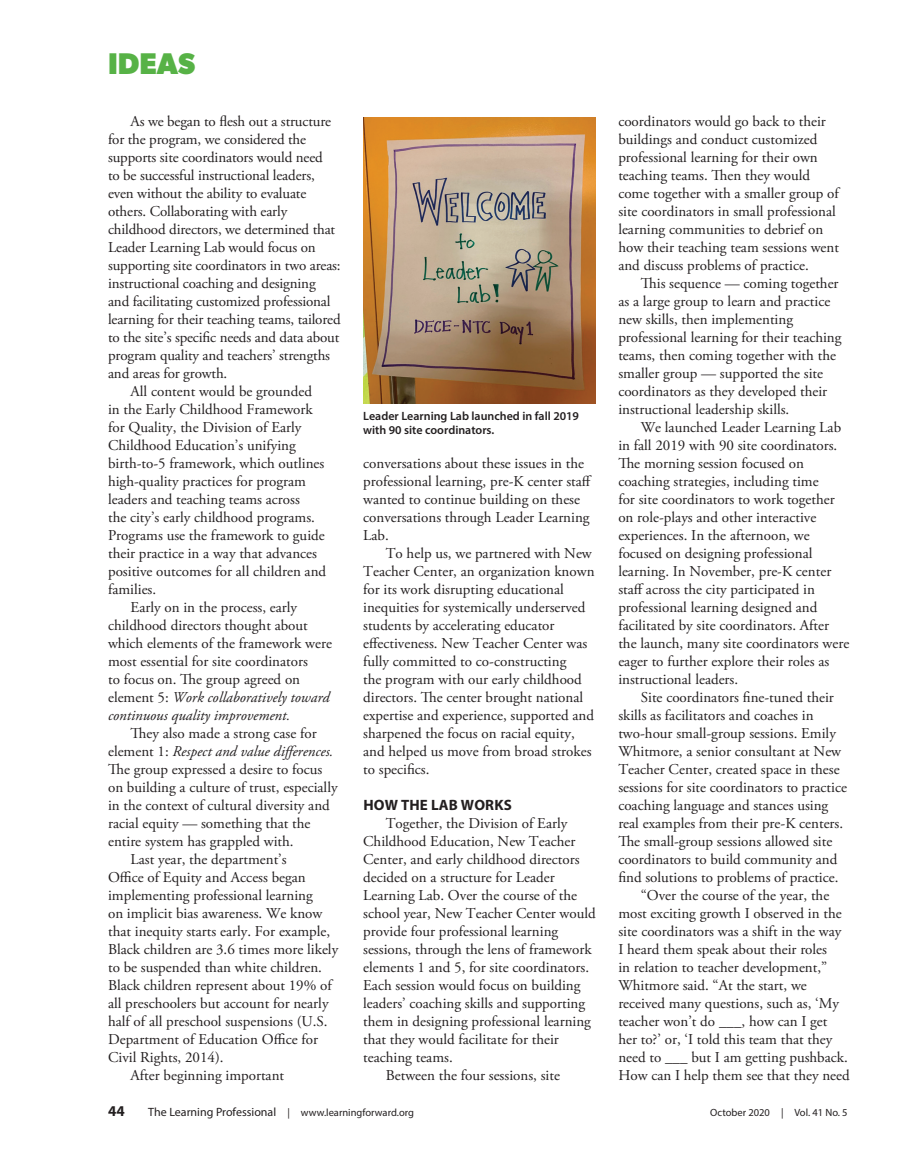
<style>
.page{position:relative;width:905px;height:1175px;background:#fff}
.page>*{position:absolute;margin:0;border:0;box-sizing:border-box;transform-origin:0 0}
.t1{font:700 30px "Gibson";color:#57b246}
.body{font:15px/18px "Adobe Garamond Pro";color:#231f20}
.subhead{font:700 15px "Myriad Pro";letter-spacing:.01em;color:#231f20}
.cutlines{font:600 12px/13.5px "Myriad Pro";color:#231f20}
.t2{font:10.5px "Myriad Pro";color:#231f20}
.s1{font-style:italic}
.s2{font-size:12px}
</style>
<div class="page">
<img style="left:363px;top:117px;width:233px;height:287px">
<p class="t1" style="left:108px;top:46px;width:89px">IDEAS</p>
<p class="body" style="left:108px;top:113px;width:234px;text-indent:22px">As we began to flesh out a structure for the program, we considered the supports site coordinators would need<br>to be successful instructional leaders, even without the ability to evaluate others. Collaborating with early childhood directors, we determined that Leader Learning Lab would focus on supporting site coordinators in two areas: instructional coaching and designing and facilitating customized professional learning for their teaching teams, tailored to the site’s specific needs and data about program quality and teachers’ strengths and areas for growth.</p>
<p class="body" style="left:108px;top:383px;width:220px;text-indent:22px">All content would be grounded in the Early Childhood Framework for Quality, the Division of Early Childhood Education’s unifying birth-to-5 framework, which outlines high-quality practices for program leaders and teaching teams across<br>the city’s early childhood programs.<br>Programs use the framework to guide their practice in a way that advances positive outcomes for all children and families.</p>
<p class="body" style="left:108px;top:599px;width:225px;text-indent:22px">Early on in the process, early childhood directors thought about which elements of the framework were most essential for site coordinators<br>to focus on. The group agreed on element 5: <span class="s1">Work collaboratively toward continuous quality improvement.</span></p>
<p class="body" style="left:108px;top:725px;width:231px;text-indent:22px">They also made a strong case for element 1: <span class="s1">Respect and value differences.<br></span>The group expressed a desire to focus on building a culture of trust, especially in the context of cultural diversity and racial equity — something that the entire system has grappled with.</p>
<p class="body" style="left:108px;top:851px;width:232px;text-indent:22px">Last year, the department’s<br>Office of Equity and Access began implementing professional learning<br>on implicit bias awareness. We know that inequity starts early. For example, Black children are 3.6 times more likely to be suspended than white children.<br>Black children represent about 19% of all preschoolers but account for nearly half of all preschool suspensions (U.S.<br>Department of Education Office for Civil Rights, 2014).</p>
<p class="body" style="left:130px;top:1067px;width:155px">After beginning important</p>
<p class="cutlines" style="left:363px;top:409px;width:217px">Leader Learning Lab launched in fall 2019 with 90 site coordinators.</p>
<p class="body" style="left:363px;top:455px;width:230px">conversations about these issues in the professional learning, pre-K center staff wanted to continue building on these conversations through Leader Learning Lab.</p>
<p class="body" style="left:363px;top:545px;width:233px;text-indent:22px">To help us, we partnered with New Teacher Center, an organization known for its work disrupting educational inequities for systemically underserved students by accelerating educator effectiveness. New Teacher Center was fully committed to co-constructing<br>the program with our early childhood directors. The center brought national expertise and experience, supported and sharpened the focus on racial equity, and helped us move from broad strokes to specifics.</p>
<p class="subhead" style="left:363px;top:795px;width:150px">HOW THE LAB WORKS</p>
<p class="body" style="left:363px;top:815px;width:234px;text-indent:22px">Together, the Division of Early Childhood Education, New Teacher Center, and early childhood directors decided on a structure for Leader Learning Lab. Over the course of the school year, New Teacher Center would provide four professional learning sessions, through the lens of framework elements 1 and 5, for site coordinators.<br>Each session would focus on building leaders’ coaching skills and supporting them in designing professional learning that they would facilitate for their teaching teams.</p>
<p class="body" style="left:386px;top:1067px;width:176px">Between the four sessions, site</p>
<p class="body" style="left:618px;top:113px;width:222px">coordinators would go back to their buildings and conduct customized professional learning for their own teaching teams. Then they would come together with a smaller group of site coordinators in small professional learning communities to debrief on how their teaching team sessions went and discuss problems of practice.</p>
<p class="body" style="left:618px;top:275px;width:225px;text-indent:22px">This sequence — coming together as a large group to learn and practice new skills, then implementing professional learning for their teaching teams, then coming together with the smaller group — supported the site coordinators as they developed their instructional leadership skills.</p>
<p class="body" style="left:618px;top:419px;width:232px;text-indent:22px">We launched Leader Learning Lab in fall 2019 with 90 site coordinators.<br>The morning session focused on coaching strategies, including time<br>for site coordinators to work together on role-plays and other interactive experiences. In the afternoon, we focused on designing professional learning. In November, pre-K center staff across the city participated in professional learning designed and facilitated by site coordinators. After the launch, many site coordinators were eager to further explore their roles as instructional leaders.</p>
<p class="body" style="left:618px;top:689px;width:230px;text-indent:22px">Site coordinators fine-tuned their skills as facilitators and coaches in two-hour small-group sessions. Emily Whitmore, a senior consultant at New Teacher Center, created space in these sessions for site coordinators to practice coaching language and stances using real examples from their pre-K centers.<br>The small-group sessions allowed site coordinators to build community and find solutions to problems of practice.</p>
<p class="body" style="left:618px;top:887px;width:233px;text-indent:22px">“Over the course of the year, the most exciting growth I observed in the site coordinators was a shift in the way I heard them speak about their roles<br>in relation to teacher development,” Whitmore said. “At the start, we received many questions, such as, ‘My teacher won’t do ___, how can I get her to?’ or, ‘I told this team that they need to ___ but I am getting pushback.<br>How can I help them see that they need</p>
<p class="subhead" style="left:108px;top:1101px;width:18px">44</p>
<p class="t2" style="left:148px;top:1106px;width:267px"><span class="s2">The Learning Professional</span> | www.learningforward.org</p>
<p class="t2" style="left:710px;top:1106px;width:139px">October 2020 | Vol. 41 No. 5</p>
</div>
